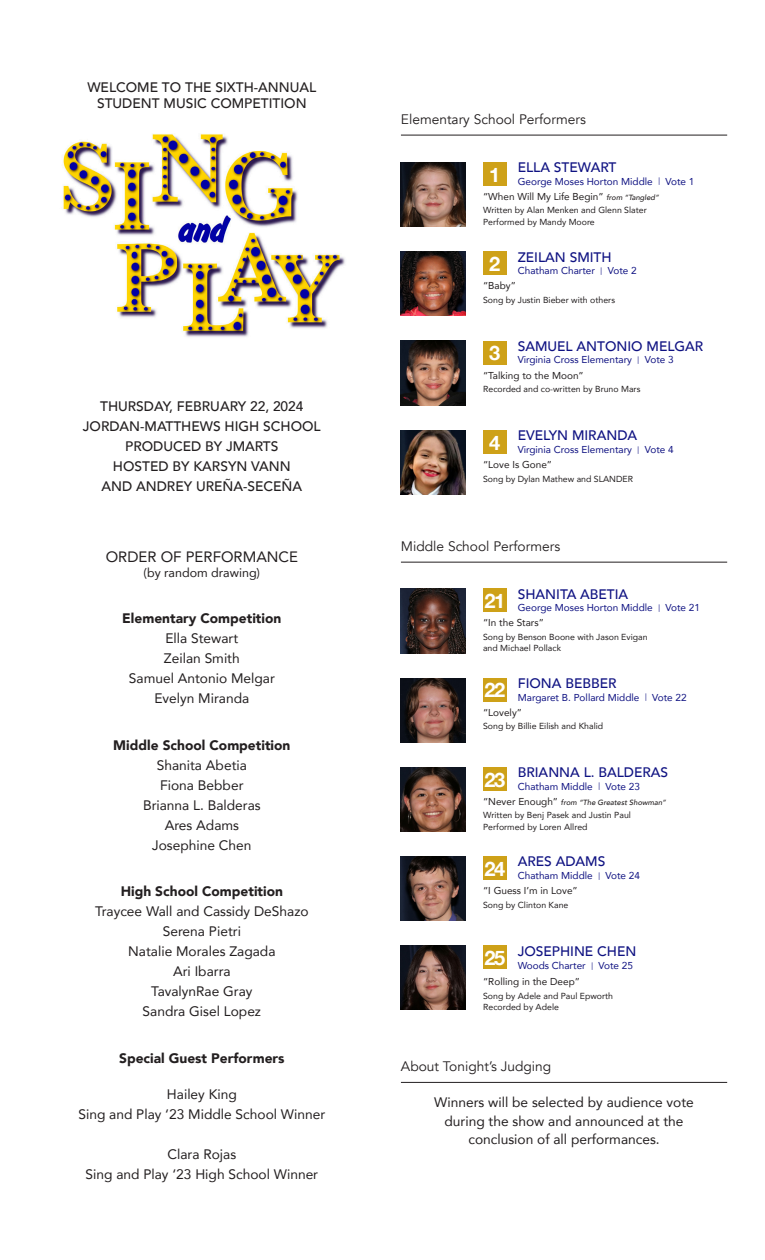
<style>
.page{position:relative;width:765px;height:1260px;background:#fff}
.page>*{position:absolute;margin:0;border:0;box-sizing:border-box;transform-origin:0 0}
.t1{font:700 20px "Helvetica Neue";letter-spacing:-.07em;color:#fff}
.t2{font:15px "Avenir";color:#231f20}
.t3{font:13.75px/18.8px "Avenir";color:#231f20;text-align:center}
.t4{font:500 13.75px "Avenir";color:#231f20}
.t5{font:500 13.75px "Avenir";color:#0f1282}
.t6{font:900 13.75px "Avenir";color:#231f20}
.t7{font:13.75px "Avenir";color:#231f20}
.t8{font:12.5px "Avenir";color:#231f20}
.t9{font:10px "Avenir";color:#0f1282}
.t10{font:10px "Avenir";color:#231f20}
.t11{font:8.75px "Avenir";color:#231f20}
.t12{font:italic 500 7.5px "Avenir";color:#231f20}
.s1{font-size:7.5px}
.s2{font-weight:500;font-style:italic;font-size:7.5px}
.s3{font-weight:400;font-style:normal;font-size:10px}
</style>
<div class="page">
<img style="left:63px;top:134px;width:282px;height:203px">
<img style="left:401px;top:430px;width:64px;height:65px">
<div style="left:483px;top:430px;width:24px;height:24px;background:#cea118"></div>
<hr style="left:401px;top:135px;width:326px;height:1px;background:#231f20">
<img style="left:401px;top:341px;width:64px;height:64px">
<div style="left:483px;top:341px;width:24px;height:23px;background:#cea118"></div>
<img style="left:401px;top:162px;width:64px;height:64px">
<div style="left:483px;top:162px;width:24px;height:23px;background:#cea118"></div>
<img style="left:401px;top:252px;width:64px;height:64px">
<div style="left:483px;top:251px;width:24px;height:24px;background:#cea118"></div>
<hr style="left:401px;top:562px;width:326px;height:1px;background:#231f20">
<img style="left:401px;top:589px;width:64px;height:64px">
<div style="left:483px;top:589px;width:24px;height:23px;background:#cea118"></div>
<img style="left:401px;top:856px;width:64px;height:65px">
<div style="left:483px;top:856px;width:24px;height:24px;background:#cea118"></div>
<img style="left:401px;top:767px;width:64px;height:65px">
<div style="left:483px;top:767px;width:24px;height:24px;background:#cea118"></div>
<img style="left:401px;top:678px;width:64px;height:64px">
<div style="left:483px;top:678px;width:24px;height:23px;background:#cea118"></div>
<div style="left:483px;top:945px;width:24px;height:24px;background:#cea118"></div>
<img style="left:401px;top:946px;width:64px;height:64px">
<hr style="left:401px;top:1082px;width:326px;height:1px;background:#231f20">
<p class="t4" style="left:87px;top:75px;width:230px">WELCOME TO THE SIXTH-ANNUAL</p>
<p class="t4" style="left:97px;top:91px;width:211px">STUDENT MUSIC COMPETITION</p>
<p class="t4" style="left:100px;top:395px;width:205px">THURSDAY, FEBRUARY 22, 2024</p>
<p class="t4" style="left:83px;top:415px;width:239px">JORDAN-MATTHEWS HIGH SCHOOL</p>
<p class="t4" style="left:125px;top:435px;width:155px">PRODUCED BY JMARTS</p>
<p class="t4" style="left:113px;top:455px;width:179px">HOSTED BY KARSYN VANN</p>
<p class="t4" style="left:102px;top:475px;width:202px">AND ANDREY UREÑA-SECEÑA</p>
<p class="t2" style="left:106px;top:544px;width:194px">ORDER OF PERFORMANCE</p>
<p class="t8" style="left:144px;top:562px;width:118px">(by random drawing)</p>
<p class="t6" style="left:122px;top:606px;width:161px">Elementary Competition</p>
<p class="t3" style="left:165px;top:628px;width:74px">Ella Stewart</p>
<p class="t3" style="left:164px;top:648px;width:77px">Zeilan Smith</p>
<p class="t3" style="left:129px;top:668px;width:147px">Samuel Antonio Melgar</p>
<p class="t3" style="left:154px;top:688px;width:96px">Evelyn Miranda</p>
<p class="t6" style="left:113px;top:733px;width:179px">Middle School Competition</p>
<p class="t3" style="left:157px;top:755px;width:92px">Shanita Abetia</p>
<p class="t3" style="left:160px;top:775px;width:85px">Fiona Bebber</p>
<p class="t3" style="left:143px;top:795px;width:119px">Brianna L. Balderas</p>
<p class="t3" style="left:165px;top:815px;width:76px">Ares Adams</p>
<p class="t3" style="left:152px;top:835px;width:101px">Josephine Chen</p>
<p class="t6" style="left:121px;top:879px;width:164px">High School Competition</p>
<p class="t3" style="left:95px;top:901px;width:215px">Traycee Wall and Cassidy DeShazo</p>
<p class="t3" style="left:163px;top:921px;width:80px">Serena Pietri</p>
<p class="t3" style="left:128px;top:941px;width:149px">Natalie Morales Zagada</p>
<p class="t3" style="left:173px;top:961px;width:59px">Ari Ibarra</p>
<p class="t3" style="left:151px;top:981px;width:103px">TavalynRae Gray</p>
<p class="t3" style="left:143px;top:1001px;width:120px">Sandra Gisel Lopez</p>
<p class="t6" style="left:119px;top:1046px;width:167px">Special Guest Performers</p>
<p class="t3" style="left:167px;top:1084px;width:71px">Hailey King</p>
<p class="t3" style="left:78px;top:1104px;width:248px">Sing and Play ‘23 Middle School Winner</p>
<p class="t3" style="left:167px;top:1144px;width:70px">Clara Rojas</p>
<p class="t3" style="left:86px;top:1164px;width:234px">Sing and Play ‘23 High School Winner</p>
<p class="t7" style="left:401px;top:111px;width:187px">Elementary School Performers</p>
<p class="t5" style="left:518px;top:155px;width:100px">ELLA STEWART</p>
<p class="t1" style="left:489px;top:159px;width:13px">1</p>
<p class="t9" style="left:518px;top:173px;width:178px">George Moses Horton Middle <span class="s1">|</span> Vote 1</p>
<p class="t10" style="left:483px;top:188px;width:177px">“When Will My Life Begin” <span class="s2">from “Tangled”</span></p>
<p class="t11" style="left:483px;top:203px;width:165px">Written by Alan Menken and Glenn Slater</p>
<p class="t11" style="left:483px;top:215px;width:113px">Performed by Mandy Moore</p>
<p class="t5" style="left:518px;top:245px;width:95px">ZEILAN SMITH</p>
<p class="t1" style="left:489px;top:248px;width:13px">2</p>
<p class="t9" style="left:518px;top:263px;width:120px">Chatham Charter <span class="s1">|</span> Vote 2</p>
<p class="t10" style="left:483px;top:278px;width:34px">“Baby”</p>
<p class="t11" style="left:483px;top:293px;width:133px">Song by Justin Bieber with others</p>
<p class="t5" style="left:518px;top:334px;width:187px">SAMUEL ANTONIO MELGAR</p>
<p class="t1" style="left:489px;top:338px;width:13px">3</p>
<p class="t9" style="left:518px;top:352px;width:158px">Virginia Cross Elementary <span class="s1">|</span> Vote 3</p>
<p class="t10" style="left:483px;top:367px;width:102px">“Talking to the Moon”</p>
<p class="t11" style="left:483px;top:382px;width:159px">Recorded and co-written by Bruno Mars</p>
<p class="t5" style="left:518px;top:424px;width:121px">EVELYN MIRANDA</p>
<p class="t1" style="left:489px;top:427px;width:13px">4</p>
<p class="t9" style="left:518px;top:441px;width:158px">Virginia Cross Elementary <span class="s1">|</span> Vote 4</p>
<p class="t10" style="left:483px;top:456px;width:70px">“Love Is Gone”</p>
<p class="t11" style="left:483px;top:472px;width:151px">Song by Dylan Mathew and SLANDER</p>
<p class="t7" style="left:401px;top:538px;width:161px">Middle School Performers</p>
<p class="t5" style="left:518px;top:582px;width:112px">SHANITA ABETIA</p>
<p class="t1" style="left:484px;top:585px;width:22px">21</p>
<p class="t9" style="left:518px;top:600px;width:184px">George Moses Horton Middle <span class="s1">|</span> Vote 21</p>
<p class="t10" style="left:483px;top:615px;width:62px">“In the Stars”</p>
<p class="t11" style="left:483px;top:630px;width:166px">Song by Benson Boone with Jason Evigan</p>
<p class="t11" style="left:483px;top:641px;width:79px">and Michael Pollack</p>
<p class="t5" style="left:518px;top:671px;width:100px">FIONA BEBBER</p>
<p class="t1" style="left:484px;top:675px;width:22px">22</p>
<p class="t9" style="left:518px;top:689px;width:170px">Margaret B. Pollard Middle <span class="s1">|</span> Vote 22</p>
<p class="t10" style="left:483px;top:704px;width:40px">“Lovely”</p>
<p class="t11" style="left:483px;top:719px;width:122px">Song by Billie Eilish and Khalid</p>
<p class="t5" style="left:518px;top:760px;width:152px">BRIANNA L. BALDERAS</p>
<p class="t1" style="left:484px;top:764px;width:22px">23</p>
<p class="t9" style="left:518px;top:778px;width:124px">Chatham Middle <span class="s1">|</span> Vote 23</p>
<p class="t12" style="left:483px;top:798px;width:185px"><span class="s3">“Never Enough”</span> from “The Greatest Showman”</p>
<p class="t11" style="left:483px;top:808px;width:149px">Written by Benj Pasek and Justin Paul</p>
<p class="t11" style="left:483px;top:820px;width:106px">Performed by Loren Allred</p>
<p class="t5" style="left:518px;top:850px;width:89px">ARES ADAMS</p>
<p class="t1" style="left:484px;top:853px;width:22px">24</p>
<p class="t9" style="left:518px;top:867px;width:124px">Chatham Middle <span class="s1">|</span> Vote 24</p>
<p class="t10" style="left:483px;top:882px;width:96px">“I Guess I’m in Love”</p>
<p class="t11" style="left:483px;top:898px;width:87px">Song by Clinton Kane</p>
<p class="t5" style="left:518px;top:939px;width:120px">JOSEPHINE CHEN</p>
<p class="t9" style="left:518px;top:958px;width:117px">Woods Charter <span class="s1">|</span> Vote 25</p>
<p class="t10" style="left:483px;top:974px;width:98px">“Rolling in the Deep”</p>
<p class="t11" style="left:483px;top:989px;width:132px">Song by Adele and Paul Epworth</p>
<p class="t11" style="left:483px;top:1000px;width:77px">Recorded by Adele</p>
<p class="t1" style="left:484px;top:942px;width:22px">25</p>
<p class="t7" style="left:401px;top:1058px;width:152px">About Tonight’s Judging</p>
<p class="t3" style="left:434px;top:1092px;width:261px">Winners will be selected by audience vote during the show and announced at the conclusion of all performances.</p>
</div>
